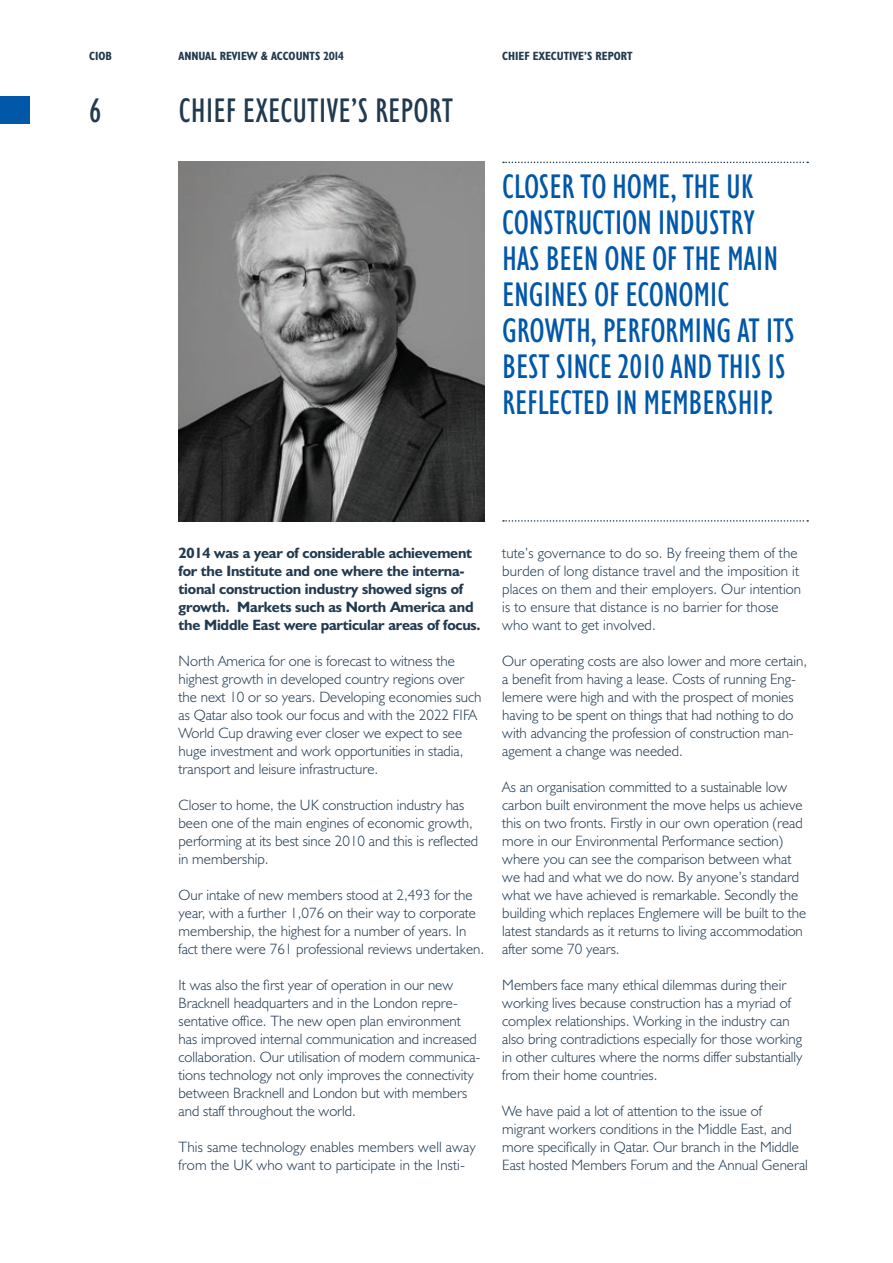
<style>
.page{position:relative;width:893px;height:1263px;background:#fff}
.page>*{position:absolute;margin:0;border:0;box-sizing:border-box;transform-origin:0 0}
.PULL_QUOTE{font:condensed 34.5px/36px "Humanist 521 BT";letter-spacing:-.01em;color:#0157a8}
.t1{font:condensed 34.5px "Humanist 521 BT";color:#213a4f}
.Main_body_10_12_Hum{font:300 15px/18px "Humanist 521 BT";color:#213a4f}
.Sub_head_10_12_Bold{font:700 15px/18px "Humanist 521 BT";letter-spacing:-.015em;color:#213a4f}
.t2{font:700 condensed 12px "Humanist 521 BT";color:#213a4f}
</style>
<div class="page">
<svg style="left:503px;top:162px;width:305px;height:1px"></svg>
<svg style="left:503px;top:520px;width:305px;height:2px"></svg>
<img style="left:179px;top:162px;width:305px;height:360px">
<div style="left:0;top:96px;width:30px;height:27px;background:#0157a8"></div>
<p class="t2" style="left:89px;top:49px;width:24px">CIOB</p>
<h1 class="t1" style="left:89px;top:90px;width:14px">6</h1>
<p class="t2" style="left:179px;top:49px;width:167px">ANNUAL REVIEW &amp; ACCOUNTS 2014</p>
<p class="t2" style="left:502px;top:49px;width:132px">CHIEF EXECUTIVE’S REPORT</p>
<p class="t1" style="left:179px;top:90px;width:276px">CHIEF EXECUTIVE’S REPORT</p>
<p class="PULL_QUOTE" style="left:502px;top:168px;width:294px">CLOSER TO HOME, THE UK<br>CONSTRUCTION INDUSTRY<br>HAS BEEN ONE OF THE MAIN<br>ENGINES OF ECONOMIC<br>GROWTH, PERFORMING AT ITS<br>BEST SINCE 2010 AND THIS IS<br>REFLECTED IN MEMBERSHIP.</p>
<p class="Sub_head_10_12_Bold" style="left:179px;top:543px;width:303px">2014 was a year of considerable achievement for the Institute and one where the interna&shy;tional construction industry showed signs of growth. Markets such as North America and the Middle East were particular areas of focus.</p>
<p class="Main_body_10_12_Hum" style="left:179px;top:651px;width:304px">North America for one is forecast to witness the highest growth in developed country regions over the next 10 or so years. Developing economies such as Qatar also took our focus and with the 2022 FIFA World Cup drawing ever closer we expect to see huge investment and work opportunities in stadia, transport and leisure infrastructure.</p>
<p class="Main_body_10_12_Hum" style="left:179px;top:795px;width:301px">Closer to home, the UK construction industry has been one of the main engines of economic growth, performing at its best since 2010 and this is reflected in membership.</p>
<p class="Main_body_10_12_Hum" style="left:179px;top:885px;width:307px">Our intake of new members stood at 2,493 for the year, with a further 1,076 on their way to corporate membership, the highest for a number of years. In fact there were 761 professional reviews undertaken.</p>
<p class="Main_body_10_12_Hum" style="left:179px;top:975px;width:303px">It was also the first year of operation in our new Bracknell headquarters and in the London repre&shy;sentative office. The new open plan environment has improved internal communication and increased collaboration. Our utilisation of modern communica&shy;tions technology not only improves the connectivity between Bracknell and London but with members and staff throughout the world.</p>
<p class="Main_body_10_12_Hum" style="left:179px;top:1137px;width:299px">This same technology enables members well away from the UK who want to participate in the Insti-</p>
<p class="Main_body_10_12_Hum" style="left:502px;top:543px;width:300px">tute’s governance to do so. By freeing them of the burden of long distance travel and the imposition it places on them and their employers. Our intention is to ensure that distance is no barrier for those who want to get involved.</p>
<p class="Main_body_10_12_Hum" style="left:502px;top:651px;width:306px">Our operating costs are also lower and more certain, a benefit from having a lease. Costs of running Eng&shy;lemere were high and with the prospect of monies having to be spent on things that had nothing to do with advancing the profession of construction man&shy;agement a change was needed.</p>
<p class="Main_body_10_12_Hum" style="left:502px;top:777px;width:305px">As an organisation committed to a sustainable low carbon built environment the move helps us achieve this on two fronts. Firstly in our own operation (read more in our Environmental Performance section) where you can see the comparison between what we had and what we do now. By anyone’s standard what we have achieved is remarkable. Secondly the building which replaces Englemere will be built to the latest standards as it returns to living accommodation after some 70 years.</p>
<p class="Main_body_10_12_Hum" style="left:502px;top:975px;width:302px">Members face many ethical dilemmas during their working lives because construction has a myriad of complex relationships. Working in the industry can also bring contradictions especially for those working in other cultures where the norms differ substantially from their home countries.</p>
<p class="Main_body_10_12_Hum" style="left:502px;top:1101px;width:307px">We have paid a lot of attention to the issue of migrant workers conditions in the Middle East, and more specifically in Qatar. Our branch in the Middle East hosted Members Forum and the Annual General</p>
</div>
